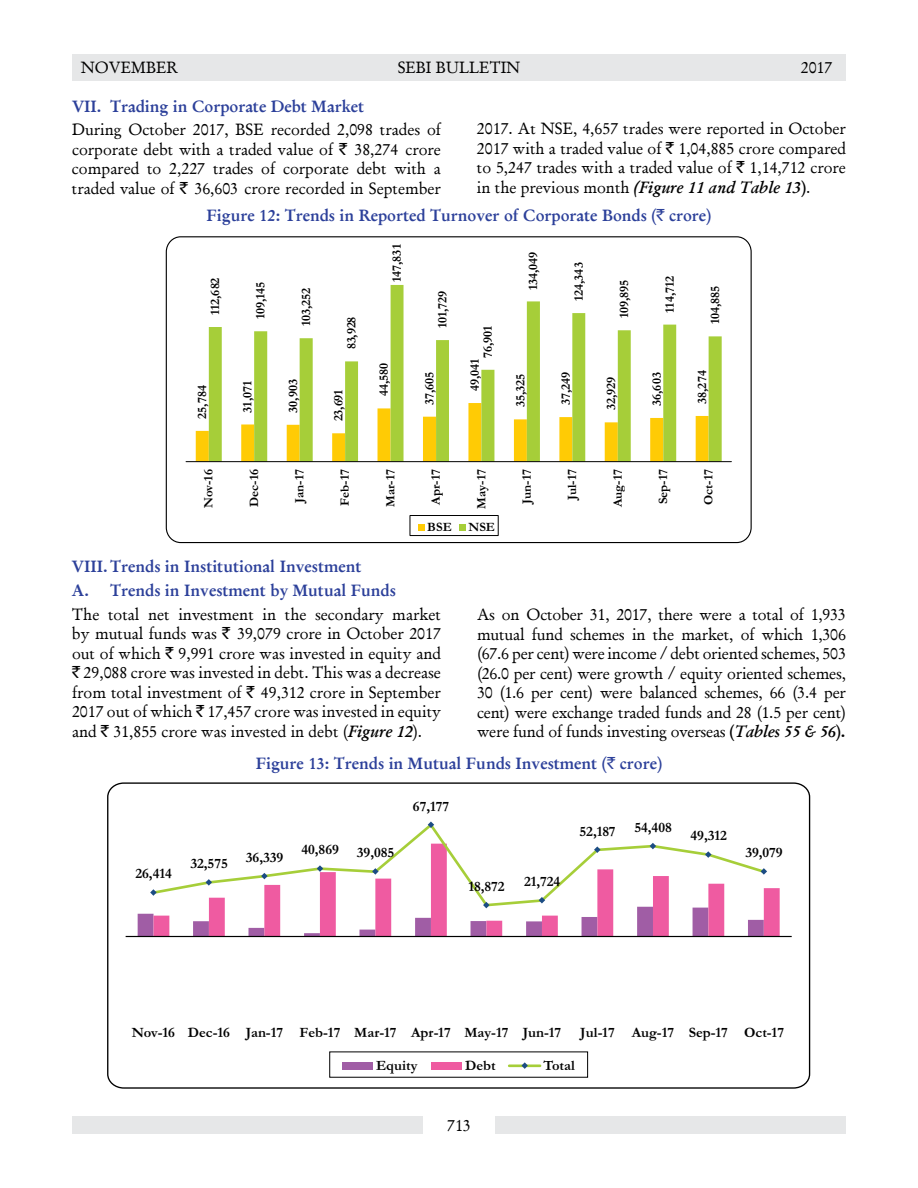
<style>
.page{position:relative;width:918px;height:1188px;background:#fff}
.page>*{position:absolute;margin:0;border:0;box-sizing:border-box;transform-origin:0 0}
.t1{font:16.5px/19.5px "Garamond Antiqua";color:#000;text-align:justify}
.t2{font:600 16.5px/23.7px "Garamond";color:#2c409a}
.t3{font:14.4px "Garamond Antiqua Bold";color:#000}
.t4{font:12.9px "Garamond Antiqua Bold";color:#000}
.s1{font-family:"Garamond";font-weight:600;color:#2c409a}
.s2{font-family:"Rupee Foradian"}
.s3{font-family:"Garamond";font-weight:600;font-style:italic}
.s4{font-family:"Garamond";font-weight:600}
.s5{font-family:"Rupee Foradian";font-weight:400}
.s6{font-family:"Garamond Antiqua";font-weight:400;color:#000}
</style>
<div class="page">
<div style="left:72px;top:54px;width:774px;height:27px;background:#e6e7e8"></div>
<div style="left:72px;top:1116px;width:774px;height:18px;background:#e6e7e8"></div>
<div style="left:423px;top:1116px;width:72px;height:18px;background:#fff"></div>
<div style="left:410px;top:515px;width:88px;height:21px;border:1px solid #000"></div>
<svg style="left:418px;top:524px;width:6px;height:6px"></svg>
<div style="left:459px;top:524px;width:7px;height:6px;background:#a6ce39"></div>
<svg style="left:196px;top:403px;width:13px;height:58px"></svg>
<svg style="left:209px;top:285px;width:513px;height:176px"></svg>
<hr style="left:186px;top:461px;width:545px;height:1px;background:#000">
<svg style="left:107px;top:782px;width:704px;height:307px"></svg>
<svg style="left:767px;top:844px;width:13px;height:92px"></svg>
<hr style="left:126px;top:936px;width:666px;height:1px;background:#000">
<svg style="left:150px;top:821px;width:617px;height:44px"></svg>
<svg style="left:428px;top:822px;width:6px;height:6px"></svg>
<svg style="left:594px;top:846px;width:7px;height:7px"></svg>
<svg style="left:650px;top:843px;width:6px;height:6px"></svg>
<svg style="left:705px;top:851px;width:7px;height:7px"></svg>
<svg style="left:138px;top:865px;width:629px;height:71px"></svg>
<p class="t1" style="left:81px;top:58px;width:99px">November</p>
<p class="t1" style="left:398px;top:58px;width:124px">SEBI BULLETIN</p>
<p class="t1" style="left:801px;top:58px;width:33px">2017</p>
<p class="t1" style="left:72px;top:94px;width:370px;line-height:23.7px"><span class="s1">VII. Trading in Corporate Debt Market<br></span>During October 2017, BSE recorded 2,098 trades of</p>
<p class="t1" style="left:72px;top:139px;width:371px">corporate debt with a traded value of <span class="s2">`</span> 38,274 crore compared to 2,227 trades of corporate debt with a traded value of <span class="s2">`</span> 36,603 crore recorded in September</p>
<p class="t1" style="left:477px;top:119px;width:371px">2017. At NSE, 4,657 trades were reported in October 2017 with a traded value of <span class="s2">`</span> 1,04,885 crore compared to 5,247 trades with a traded value of <span class="s2">`</span> 1,14,712 crore in the previous month <span class="s3">(Figure 11 and Table 13</span><span class="s4">)</span>.</p>
<p class="t2" style="left:207px;top:204px;width:506px">Figure 12: Trends in Reported Turnover of Corporate Bonds (<span class="s5">`</span> crore)</p>
<p class="t4" style="left:211px;top:315px;width:39px;rotate:-90deg">112,682</p>
<p class="t4" style="left:256px;top:319px;width:39px;rotate:-90deg">109,145</p>
<p class="t4" style="left:302px;top:326px;width:40px;rotate:-90deg">103,252</p>
<p class="t4" style="left:347px;top:349px;width:34px;rotate:-90deg">83,928</p>
<p class="t4" style="left:198px;top:419px;width:35px;rotate:-90deg">25,784</p>
<p class="t4" style="left:243px;top:413px;width:33px;rotate:-90deg">31,071</p>
<p class="t4" style="left:289px;top:413px;width:35px;rotate:-90deg">30,903</p>
<p class="t4" style="left:334px;top:421px;width:33px;rotate:-90deg">23,691</p>
<p class="t4" style="left:393px;top:282px;width:39px;rotate:-90deg">147,831</p>
<p class="t4" style="left:438px;top:328px;width:39px;rotate:-90deg">101,729</p>
<p class="t4" style="left:380px;top:396px;width:35px;rotate:-90deg">44,580</p>
<p class="t4" style="left:425px;top:405px;width:35px;rotate:-90deg">37,605</p>
<p class="t4" style="left:483px;top:358px;width:34px;rotate:-90deg">76,901</p>
<p class="t4" style="left:470px;top:391px;width:34px;rotate:-90deg">49,041</p>
<p class="t4" style="left:529px;top:290px;width:40px;rotate:-90deg">134,049</p>
<p class="t4" style="left:574px;top:301px;width:40px;rotate:-90deg">124,343</p>
<p class="t4" style="left:620px;top:318px;width:40px;rotate:-90deg">109,895</p>
<p class="t4" style="left:665px;top:313px;width:38px;rotate:-90deg">114,712</p>
<p class="t4" style="left:711px;top:324px;width:40px;rotate:-90deg">104,885</p>
<p class="t4" style="left:516px;top:407px;width:35px;rotate:-90deg">35,325</p>
<p class="t4" style="left:561px;top:405px;width:35px;rotate:-90deg">37,249</p>
<p class="t4" style="left:607px;top:410px;width:35px;rotate:-90deg">32,929</p>
<p class="t4" style="left:652px;top:406px;width:35px;rotate:-90deg">36,603</p>
<p class="t4" style="left:698px;top:404px;width:35px;rotate:-90deg">38,274</p>
<p class="t4" style="left:204px;top:508px;width:40px;rotate:-90deg">Nov-16</p>
<p class="t4" style="left:250px;top:507px;width:39px;rotate:-90deg">Dec-16</p>
<p class="t4" style="left:295px;top:503px;width:35px;rotate:-90deg">Jan-17</p>
<p class="t4" style="left:341px;top:506px;width:38px;rotate:-90deg">Feb-17</p>
<p class="t4" style="left:386px;top:507px;width:39px;rotate:-90deg">Mar-17</p>
<p class="t4" style="left:432px;top:505px;width:37px;rotate:-90deg">Apr-17</p>
<p class="t4" style="left:477px;top:509px;width:41px;rotate:-90deg">May-17</p>
<p class="t4" style="left:522px;top:504px;width:36px;rotate:-90deg">Jun-17</p>
<p class="t4" style="left:568px;top:500px;width:32px;rotate:-90deg">Jul-17</p>
<p class="t4" style="left:613px;top:507px;width:40px;rotate:-90deg">Aug-17</p>
<p class="t4" style="left:659px;top:504px;width:37px;rotate:-90deg">Sep-17</p>
<p class="t4" style="left:704px;top:505px;width:37px;rotate:-90deg">Oct-17</p>
<p class="t4" style="left:427px;top:522px;width:26px">BSE</p>
<p class="t4" style="left:469px;top:522px;width:28px">NSE</p>
<p class="t2" style="left:72px;top:555px;width:371px">VIII. Trends in Institutional Investment<br>A. Trends in Investment by Mutual Funds<br><span class="s6">The total net investment in the secondary market</span></p>
<p class="t1" style="left:72px;top:624px;width:371px">by mutual funds was <span class="s2">`</span> 39,079 crore in October 2017 out of which <span class="s2">`</span> 9,991 crore was invested in equity and <span class="s2">`</span> 29,088 crore was invested in debt. This was a decrease from total investment of <span class="s2">`</span> 49,312 crore in September 2017 out of which <span class="s2">`</span> 17,457 crore was invested in equity and <span class="s2">`</span> 31,855 crore was invested in debt (<span class="s3">Figure 12</span>).</p>
<p class="t1" style="left:477px;top:605px;width:370px">As on October 31, 2017, there were a total of 1,933 mutual fund schemes in the market, of which 1,306 (67.6 per cent) were income / debt oriented schemes, 503 (26.0 per cent) were growth / equity oriented schemes, 30 (1.6 per cent) were balanced schemes, 66 (3.4 per cent) were exchange traded funds and 28 (1.5 per cent) were fund of funds investing overseas <span class="s4">(</span><span class="s3">Tables 55 &amp; 56</span><span class="s4">).</span></p>
<p class="t2" style="left:256px;top:752px;width:408px">Figure 13: Trends in Mutual Funds Investment (<span class="s5">`</span> crore)</p>
<p class="t3" style="left:135px;top:869px;width:38px">26,414</p>
<p class="t3" style="left:190px;top:856px;width:95px">32,575 36,339</p>
<p class="t3" style="left:301px;top:846px;width:95px">40,869 39,085</p>
<p class="t3" style="left:413px;top:801px;width:38px">67,177</p>
<p class="t3" style="left:468px;top:882px;width:38px">18,872</p>
<p class="t3" style="left:524px;top:877px;width:38px">21,724</p>
<p class="t3" style="left:580px;top:826px;width:38px">52,187</p>
<p class="t3" style="left:634px;top:823px;width:39px">54,408</p>
<p class="t3" style="left:691px;top:831px;width:38px">49,312</p>
<p class="t3" style="left:745px;top:848px;width:39px">39,079</p>
<p class="t3" style="left:132px;top:1028px;width:431px">Nov-16 Dec-16 Jan-17 Feb-17 Mar-17 Apr-17 May-17 Jun-17</p>
<p class="t3" style="left:580px;top:1028px;width:205px">Jul-17 Aug-17 Sep-17 Oct-17</p>
<p class="t3" style="left:376px;top:1060px;width:43px">Equity</p>
<p class="t3" style="left:465px;top:1060px;width:32px">Debt</p>
<p class="t3" style="left:543px;top:1060px;width:33px">Total</p>
<p class="t1" style="left:447px;top:1115px;width:25px">713</p>
</div>
